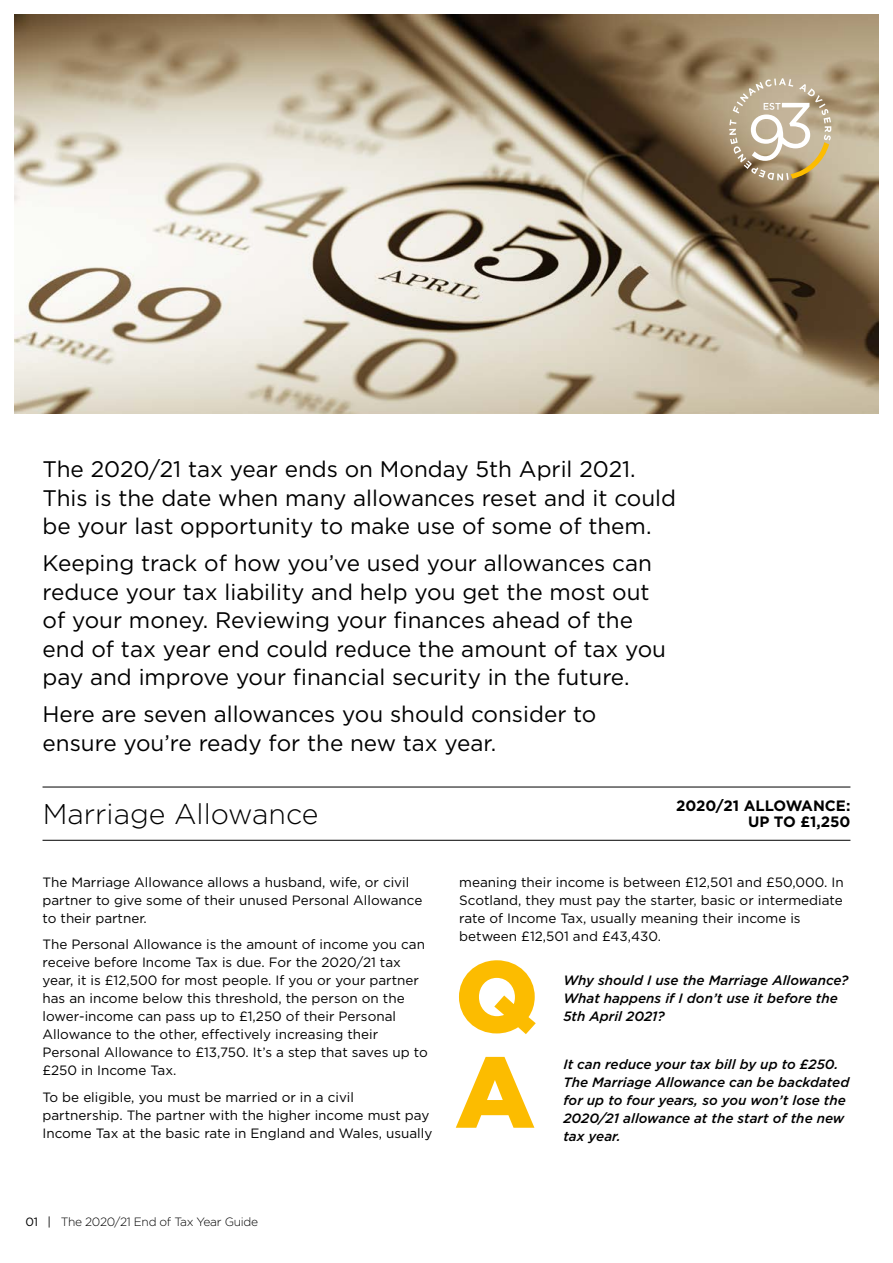
<style>
.page{position:relative;width:893px;height:1263px;background:#fff}
.page>*{position:absolute;margin:0;border:0;box-sizing:border-box;transform-origin:0 0}
.t1{font:900 100.5px "Gotham";color:#fcbc00}
.t2{font:300 28.5px "Gotham";color:#000}
.t3{font:22.5px/28.5px "Gotham";color:#000}
.t4{font:700 15px/16px "Gotham";color:#000;text-align:right}
.t5{font:13.5px/18px "Gotham";color:#000}
.t6{font:italic 500 13.5px/18px "Gotham";color:#000}
.t7{font:300 12px "Gotham";letter-spacing:-.025em;color:#000}
.s1{font-weight:400}
</style>
<div class="page">
<img style="left:15px;top:15px;width:863px;height:398px">
<hr style="left:43px;top:787px;width:807px;height:1px;background:#000">
<hr style="left:43px;top:840px;width:807px;height:1px;background:#000">
<svg style="left:729px;top:78px;width:102px;height:102px;background:#c0b094"></svg>
<h3 class="t3" style="left:43px;top:454px;width:635px">The 2020/21 tax year ends on Monday 5th April 2021.<br>This is the date when many allowances reset and it could be your last opportunity to make use of some of them.</h3>
<p class="t3" style="left:43px;top:548px;width:625px">Keeping track of how you’ve used your allowances can reduce your tax liability and help you get the most out of your money. Reviewing your finances ahead of the end of tax year end could reduce the amount of tax you pay and improve your financial security in the future.</p>
<h3 class="t3" style="left:43px;top:699px;width:555px">Here are seven allowances you should consider to ensure you’re ready for the new tax year.</h3>
<h2 class="t2" style="left:43px;top:799px;width:277px">Marriage Allowance</h2>
<p class="t5" style="left:43px;top:873px;width:381px">The Marriage Allowance allows a husband, wife, or civil partner to give some of their unused Personal Allowance to their partner.</p>
<p class="t5" style="left:43px;top:935px;width:387px">The Personal Allowance is the amount of income you can receive before Income Tax is due. For the 2020/21 tax year, it is £12,500 for most people. If you or your partner has an income below this threshold, the person on the lower-income can pass up to £1,250 of their Personal Allowance to the other, effectively increasing their Personal Allowance to £13,750. It’s a step that saves up to £250 in Income Tax.</p>
<p class="t5" style="left:43px;top:1088px;width:391px">To be eligible, you must be married or in a civil partnership. The partner with the higher income must pay<br>Income Tax at the basic rate in England and Wales, usually</p>
<p class="t4" style="left:676px;top:797px;width:176px">2020/21 ALLOWANCE:<br>UP TO £1,250</p>
<p class="t5" style="left:459px;top:873px;width:386px">meaning their income is between £12,501 and £50,000. In Scotland, they must pay the starter, basic or intermediate rate of Income Tax, usually meaning their income is between £12,501 and £43,430.</p>
<h1 class="t1" style="left:455px;top:938px;width:85px">Q</h1>
<p class="t6" style="left:563px;top:971px;width:286px">Why should I use the Marriage Allowance?<br>What happens if I don’t use it before the<br>5th April 2021?</p>
<h1 class="t1" style="left:455px;top:1034px;width:81px">A</h1>
<p class="t6" style="left:563px;top:1055px;width:287px">It can reduce your tax bill by up to £250.<br>The Marriage Allowance can be backdated for up to four years, so you won’t lose the 2020/21 allowance at the start of the new tax year.</p>
<p class="t7" style="left:26px;top:1215px;width:234px"><span class="s1">01 |</span> The 2020/21 End of Tax Year Guide</p>
</div>
